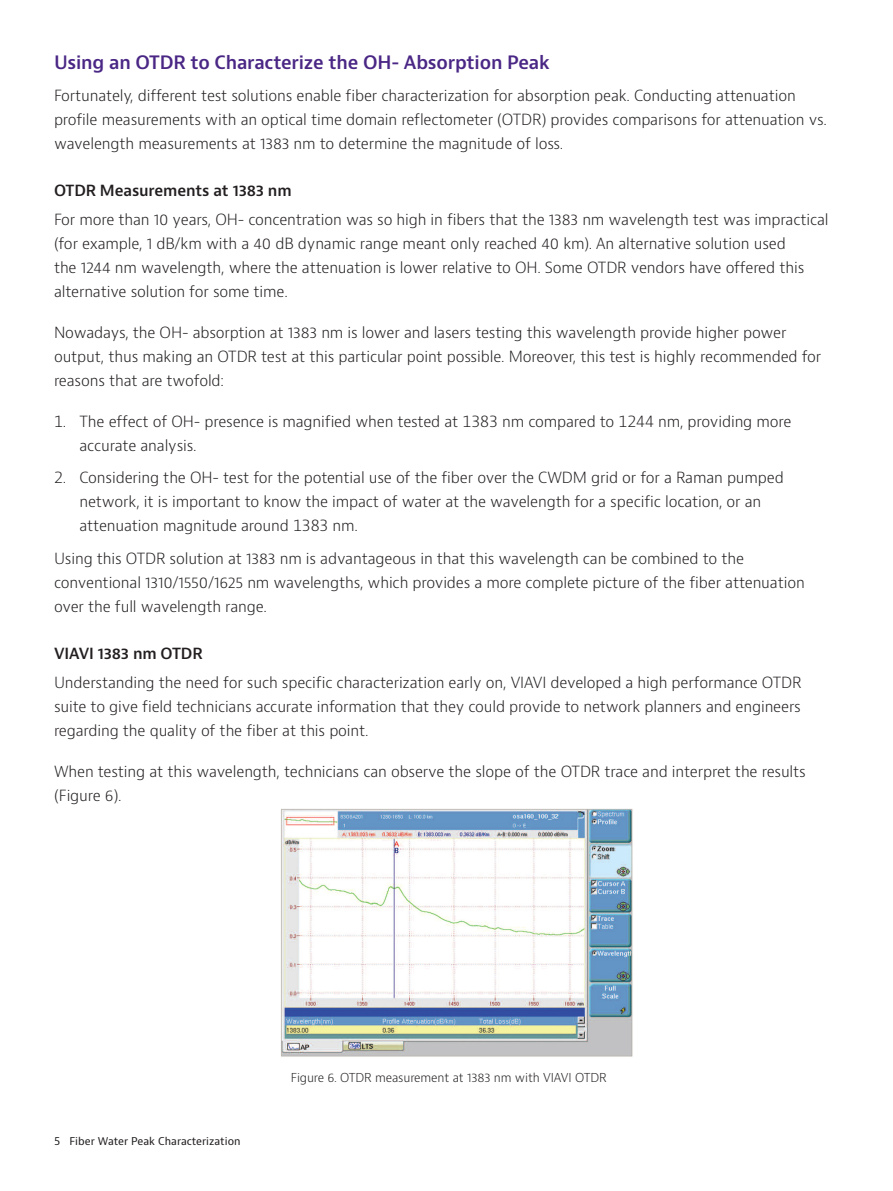
<style>
.page{position:relative;width:893px;height:1191px;background:#fff}
.page>*{position:absolute;margin:0;border:0;box-sizing:border-box;transform-origin:0 0}
.H2_Heading_Purple_12{font:600 18px "Bernino Sans";letter-spacing:-.01em;color:#4a2785}
.P_10_16{font:300 15px/24px "Bernino Sans";letter-spacing:-.01em;color:#231f20}
.H3_Heading_Level_3{font:600 15px "Bernino Sans";letter-spacing:-.01em;color:#231f20}
.P_10_16-2{font:300 12px "Bernino Sans";letter-spacing:-.01em;color:#231f20}
.t1{font:10.5px "Bernino Sans";color:#231f20}
</style>
<div class="page">
<img style="left:281px;top:808px;width:352px;height:249px">
<p class="H2_Heading_Purple_12" style="left:54px;top:50px;width:497px">Using an OTDR to Characterize the OH- Absorption Peak</p>
<p class="P_10_16" style="left:54px;top:84px;width:774px">Fortunately, different test solutions enable fiber characterization for absorption peak. Conducting attenuation profile measurements with an optical time domain reflectometer (OTDR) provides comparisons for attenuation vs. wavelength measurements at 1383 nm to determine the magnitude of loss.</p>
<p class="H3_Heading_Level_3" style="left:54px;top:181px;width:239px">OTDR Measurements at 1383 nm</p>
<p class="P_10_16" style="left:54px;top:207px;width:776px">For more than 10 years, OH- concentration was so high in fibers that the 1383 nm wavelength test was impractical (for example, 1 dB/km with a 40 dB dynamic range meant only reached 40 km). An alternative solution used<br>the 1244 nm wavelength, where the attenuation is lower relative to OH. Some OTDR vendors have offered this alternative solution for some time.</p>
<p class="P_10_16" style="left:54px;top:320px;width:769px">Nowadays, the OH- absorption at 1383 nm is lower and lasers testing this wavelength provide higher power output, thus making an OTDR test at this particular point possible. Moreover, this test is highly recommended for reasons that are twofold:</p>
<p class="P_10_16" style="left:80px;top:409px;width:713px;text-indent:-26px">1. The effect of OH- presence is magnified when tested at 1383 nm compared to 1244 nm, providing more accurate analysis.</p>
<p class="P_10_16" style="left:80px;top:466px;width:706px;text-indent:-26px">2. Considering the OH- test for the potential use of the fiber over the CWDM grid or for a Raman pumped network, it is important to know the impact of water at the wavelength for a specific location, or an attenuation magnitude around 1383 nm.</p>
<p class="P_10_16" style="left:54px;top:546px;width:752px">Using this OTDR solution at 1383 nm is advantageous in that this wavelength can be combined to the conventional 1310/1550/1625 nm wavelengths, which provides a more complete picture of the fiber attenuation over the full wavelength range.</p>
<p class="H3_Heading_Level_3" style="left:54px;top:644px;width:150px">VIAVI 1383 nm OTDR</p>
<p class="P_10_16" style="left:54px;top:670px;width:749px;text-align:justify">Understanding the need for such specific characterization early on, VIAVI developed a high performance OTDR suite to give field technicians accurate information that they could provide to network planners and engineers regarding the quality of the fiber at this point.</p>
<p class="P_10_16" style="left:54px;top:759px;width:753px">When testing at this wavelength, technicians can observe the slope of the OTDR trace and interpret the results (Figure 6).</p>
<p class="t1" style="left:54px;top:1134px;width:188px">5 Fiber Water Peak Characterization</p>
<p class="P_10_16-2" style="left:291px;top:1069px;width:317px">Figure 6. OTDR measurement at 1383 nm with VIAVI OTDR</p>
</div>
